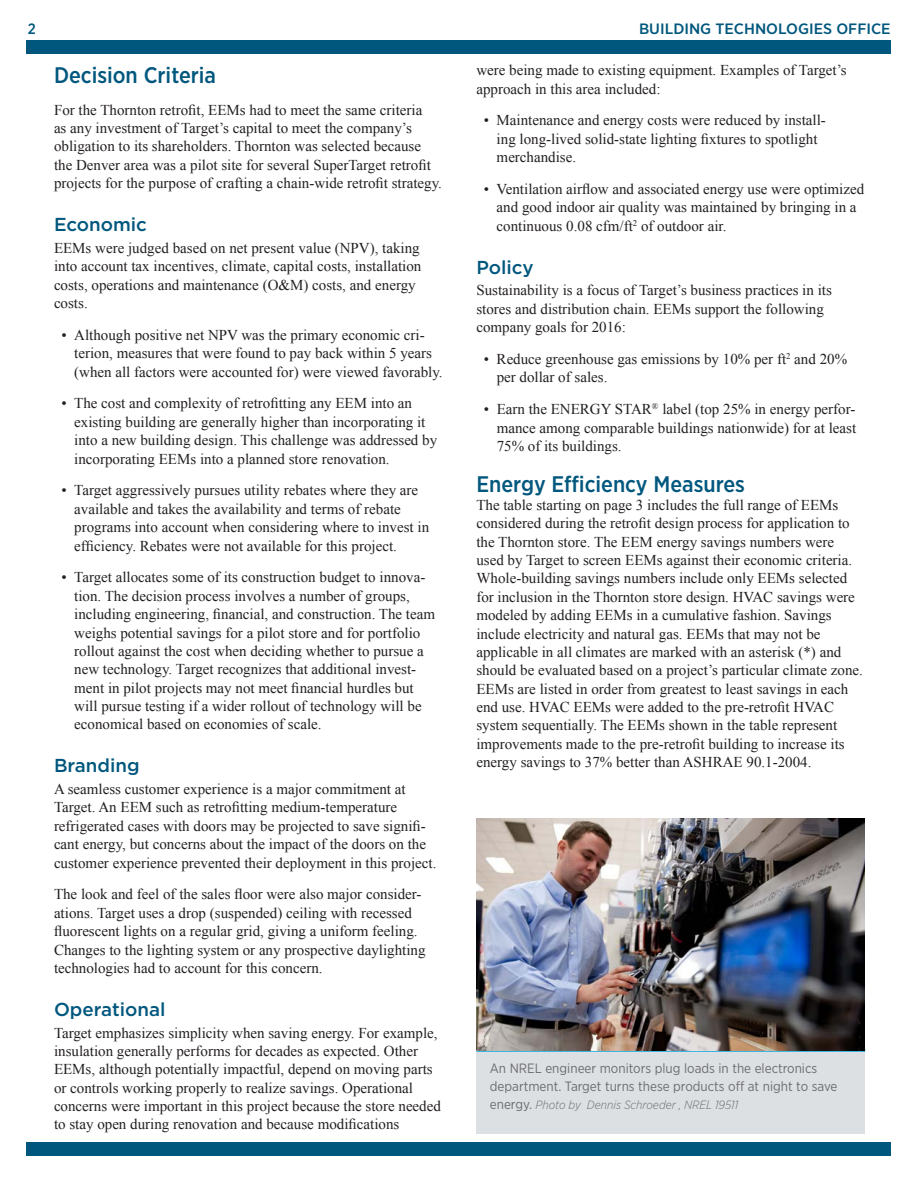
<style>
.page{position:relative;width:918px;height:1188px;background:#fff}
.page>*{position:absolute;margin:0;border:0;box-sizing:border-box;transform-origin:0 0}
.t1{font:500 22.5px "Gotham Narrow";color:#00577d}
.t2{font:500 18.75px "Gotham";color:#00577d}
.t3{font:15px/18.3px "Times New Roman";color:#231f20}
.t4{font:500 15px "Gotham Narrow";color:#00577d;scale:1.1 1}
.t5{font:500 15px "Gotham Narrow";color:#00577d}
.t6{font:13.5px/18px "Gotham Narrow";color:#6c6d70}
.t7{font:italic 300 12px "Gotham Narrow";color:#6c6d70}
.s1{font-weight:400;font-style:normal;font-size:13.5px}
</style>
<div class="page">
<div style="left:27px;top:40px;width:864px;height:13px;background:#00577d"></div>
<div style="left:27px;top:1142px;width:864px;height:14px;background:#00577d"></div>
<div style="left:476px;top:1049px;width:389px;height:85px;background:#dde0e3"></div>
<hr style="left:476px;top:1049px;width:389px;height:3px;background:#00a5e3">
<img style="left:476px;top:819px;width:388px;height:231px">
<p class="t5" style="left:28px;top:19px;width:10px">2</p>
<p class="t4" style="left:639px;top:19px;width:215px">Building Technologies OFFICE</p>
<h1 class="t1" style="left:54px;top:61px;width:164px">Decision Criteria</h1>
<p class="t3" style="left:54px;top:100px;width:390px">For the Thornton retrofit, EEMs had to meet the same criteria<br>as any investment of Target’s capital to meet the company’s obligation to its shareholders. Thornton was selected because the Denver area was a pilot site for several SuperTarget retrofit projects for the purpose of crafting a chain-wide retrofit strategy.</p>
<p class="t2" style="left:54px;top:212px;width:94px">Economic</p>
<p class="t3" style="left:54px;top:238px;width:369px">EEMs were judged based on net present value (NPV), taking into account tax incentives, climate, capital costs, installation costs, operations and maintenance (O&amp;M) costs, and energy costs.</p>
<p class="t3" style="left:74px;top:325px;width:370px;text-indent:-13px">• Although positive net NPV was the primary economic cri&shy;terion, measures that were found to pay back within 5 years (when all factors were accounted for) were viewed favorably.</p>
<p class="t3" style="left:74px;top:394px;width:364px;text-indent:-13px">• The cost and complexity of retrofitting any EEM into an existing building are generally higher than incorporating it into a new building design. This challenge was addressed by incorporating EEMs into a planned store renovation.</p>
<p class="t3" style="left:74px;top:481px;width:356px;text-indent:-13px">• Target aggressively pursues utility rebates where they are available and takes the availability and terms of rebate programs into account when considering where to invest in efficiency. Rebates were not available for this project.</p>
<p class="t3" style="left:74px;top:568px;width:362px;text-indent:-13px">• Target allocates some of its construction budget to innova&shy;tion. The decision process involves a number of groups, including engineering, financial, and construction. The team weighs potential savings for a pilot store and for portfolio rollout against the cost when deciding whether to pursue a new technology. Target recognizes that additional invest&shy;ment in pilot projects may not meet financial hurdles but will pursue testing if a wider rollout of technology will be economical based on economies of scale.</p>
<p class="t2" style="left:54px;top:753px;width:87px">Branding</p>
<p class="t3" style="left:54px;top:780px;width:384px">A seamless customer experience is a major commitment at Target. An EEM such as retrofitting medium-temperature refrigerated cases with doors may be projected to save signifi&shy;cant energy, but concerns about the impact of the doors on the customer experience prevented their deployment in this project.</p>
<p class="t3" style="left:54px;top:885px;width:373px">The look and feel of the sales floor were also major consider&shy;ations. Target uses a drop (suspended) ceiling with recessed fluorescent lights on a regular grid, giving a uniform feeling.<br>Changes to the lighting system or any prospective daylighting technologies had to account for this concern.</p>
<p class="t2" style="left:54px;top:997px;width:113px">Operational</p>
<p class="t3" style="left:54px;top:1023px;width:388px">Target emphasizes simplicity when saving energy. For example, insulation generally performs for decades as expected. Other EEMs, although potentially impactful, depend on moving parts or controls working properly to realize savings. Operational concerns were important in this project because the store needed to stay open during renovation and because modifications</p>
<p class="t3" style="left:476px;top:61px;width:372px">were being made to existing equipment. Examples of Target’s approach in this area included:</p>
<p class="t3" style="left:497px;top:111px;width:331px;text-indent:-13px">• Maintenance and energy costs were reduced by install&shy;ing long-lived solid-state lighting fixtures to spotlight merchandise.</p>
<p class="t3" style="left:497px;top:180px;width:369px;text-indent:-13px">• Ventilation airflow and associated energy use were optimized and good indoor air quality was maintained by bringing in a continuous 0.08 cfm/ft<sup>2</sup> of outdoor air.</p>
<p class="t2" style="left:476px;top:255px;width:59px">Policy</p>
<p class="t3" style="left:476px;top:281px;width:357px">Sustainability is a focus of Target’s business practices in its stores and distribution chain. EEMs support the following company goals for 2016:</p>
<p class="t3" style="left:497px;top:350px;width:352px;text-indent:-13px">• Reduce greenhouse gas emissions by 10% per ft<sup>2</sup> and 20% per dollar of sales.</p>
<p class="t3" style="left:497px;top:400px;width:361px;text-align:justify;text-indent:-13px">• Earn the ENERGY STAR<sup>®</sup> label (top 25% in energy perfor&shy;mance among comparable buildings nationwide) for at least 75% of its buildings.</p>
<h1 class="t1" style="left:476px;top:469px;width:270px">Energy Efficiency Measures</h1>
<p class="t3" style="left:476px;top:496px;width:388px">The table starting on page 3 includes the full range of EEMs considered during the retrofit design process for application to the Thornton store. The EEM energy savings numbers were used by Target to screen EEMs against their economic criteria.<br>Whole-building savings numbers include only EEMs selected for inclusion in the Thornton store design. HVAC savings were modeled by adding EEMs in a cumulative fashion. Savings include electricity and natural gas. EEMs that may not be applicable in all climates are marked with an asterisk (*) and should be evaluated based on a project’s particular climate zone.<br>EEMs are listed in order from greatest to least savings in each end use. HVAC EEMs were added to the pre-retrofit HVAC system sequentially. The EEMs shown in the table represent improvements made to the pre-retrofit building to increase its energy savings to 37% better than ASHRAE 90.1-2004.</p>
<p class="t6" style="left:490px;top:1059px;width:349px">An NREL engineer monitors plug loads in the electronics department. Target turns these products off at night to save</p>
<p class="t7" style="left:490px;top:1098px;width:250px"><span class="s1">energy.</span> Photo by Dennis Schroeder , NREL 19511</p>
</div>
